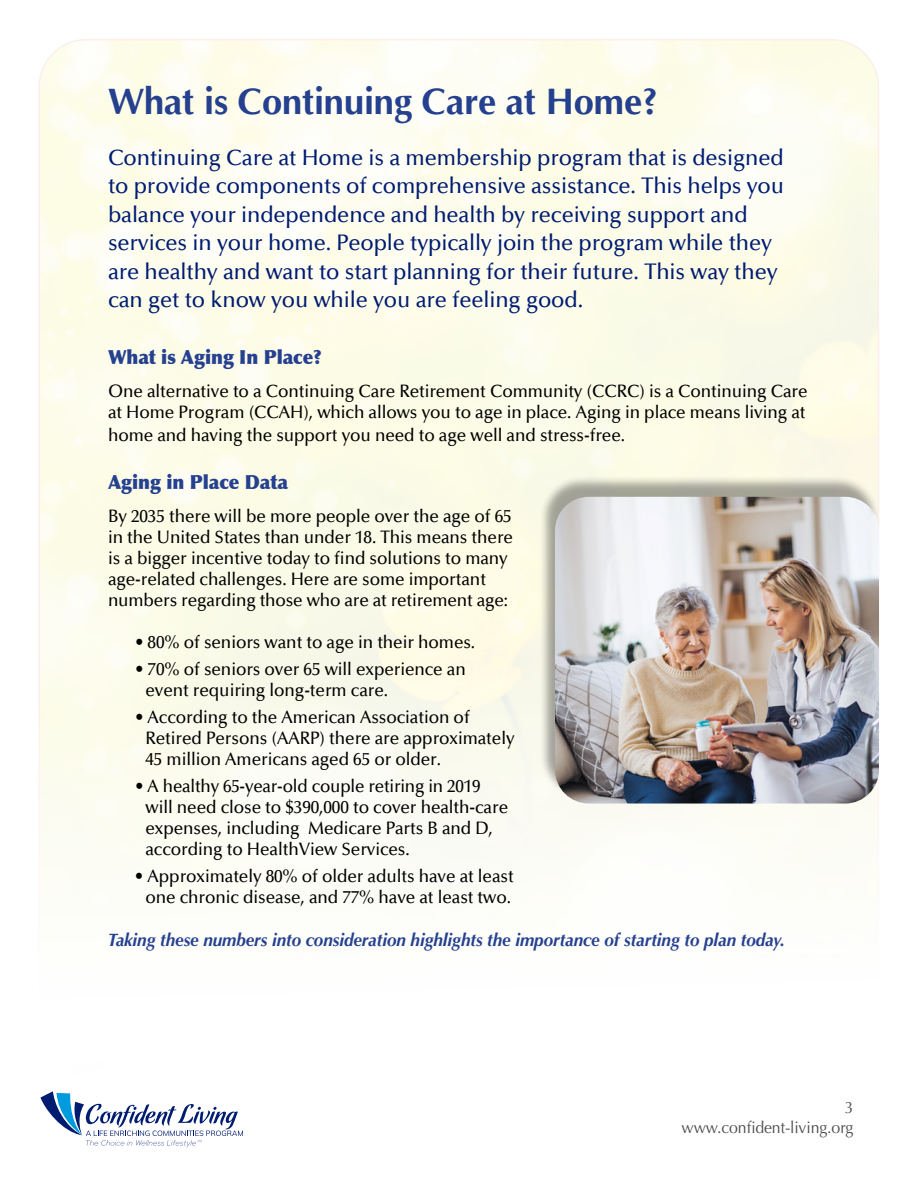
<style>
.page{position:relative;width:918px;height:1188px;background:#fff}
.page>*{position:absolute;margin:0;border:0;box-sizing:border-box;transform-origin:0 0}
.t1{font:700 37.5px "Optima";letter-spacing:-.005em;color:#25408f}
.t2{font:500 22.5px/28.5px "Optima";letter-spacing:-.005em;color:#001c71}
.t3{font:900 19.5px "Optima";letter-spacing:-.005em;color:#25408f;scale:.95 1}
.t4{font:500 18px/21px "Optima";letter-spacing:-.005em;color:#000;scale:.95 1}
.t5{font:italic 700 18px "Optima";letter-spacing:-.005em;color:#25408f;scale:.95 1}
.t6{font:16.5px/19.8px "Optima";letter-spacing:-.005em;color:#4d4d4f;text-align:right;scale:.96 1}
</style>
<div class="page">
<div style="left:540px;top:476px;width:340px;height:323px;background:#000;opacity:.35"></div>
<img style="left:555px;top:497px;width:324px;height:307px">
<svg style="left:40px;top:1091px;width:203px;height:57px"></svg>
<h1 class="t1" style="left:108px;top:80px;width:552px">What is Continuing Care at Home?</h1>
<p class="t2" style="left:108px;top:143px;width:678px">Continuing Care at Home is a membership program that is designed to provide components of comprehensive assistance. This helps you balance your independence and health by receiving support and services in your home. People typically join the program while they are healthy and want to start planning for their future. This way they can get to know you while you are feeling good.</p>
<p class="t3" style="left:108px;top:345px;width:226px">What is Aging In Place?</p>
<p class="t4" style="left:108px;top:381px;width:738px;line-height:21.8px;text-align:justify">One alternative to a Continuing Care Retirement Community (CCRC) is a Continuing Care at Home Program (CCAH), which allows you to age in place. Aging in place means living at home and having the support you need to age well and stress-free.</p>
<p class="t3" style="left:108px;top:470px;width:191px">Aging in Place Data</p>
<p class="t4" style="left:108px;top:506px;width:428px">By 2035 there will be more people over the age of 65 in the United States than under 18. This means there is a bigger incentive today to find solutions to many age-related challenges. Here are some important numbers regarding those who are at retirement age:</p>
<p class="t4" style="left:135px;top:632px;width:360px">• 80% of seniors want to age in their homes.</p>
<p class="t4" style="left:146px;top:659px;width:339px;text-indent:-10px">• 70% of seniors over 65 will experience an event requiring long-term care.</p>
<p class="t4" style="left:146px;top:707px;width:390px;text-indent:-10px">• According to the American Association of<br>Retired Persons (AARP) there are approximately<br>45 million Americans aged 65 or older.</p>
<p class="t4" style="left:145px;top:776px;width:383px;text-indent:-10px">• A healthy 65-year-old couple retiring in 2019 will need close to $390,000 to cover health-care expenses, including Medicare Parts B and D, according to HealthView Services.</p>
<p class="t4" style="left:135px;top:866px;width:400px;text-align:center">• Approximately 80% of older adults have at least one chronic disease, and 77% have at least two.</p>
<p class="t5" style="left:108px;top:929px;width:714px">Taking these numbers into consideration highlights the importance of starting to plan today.</p>
<p class="t6" style="left:682px;top:1098px;width:181px">3 www.confident-living.org</p>
</div>
